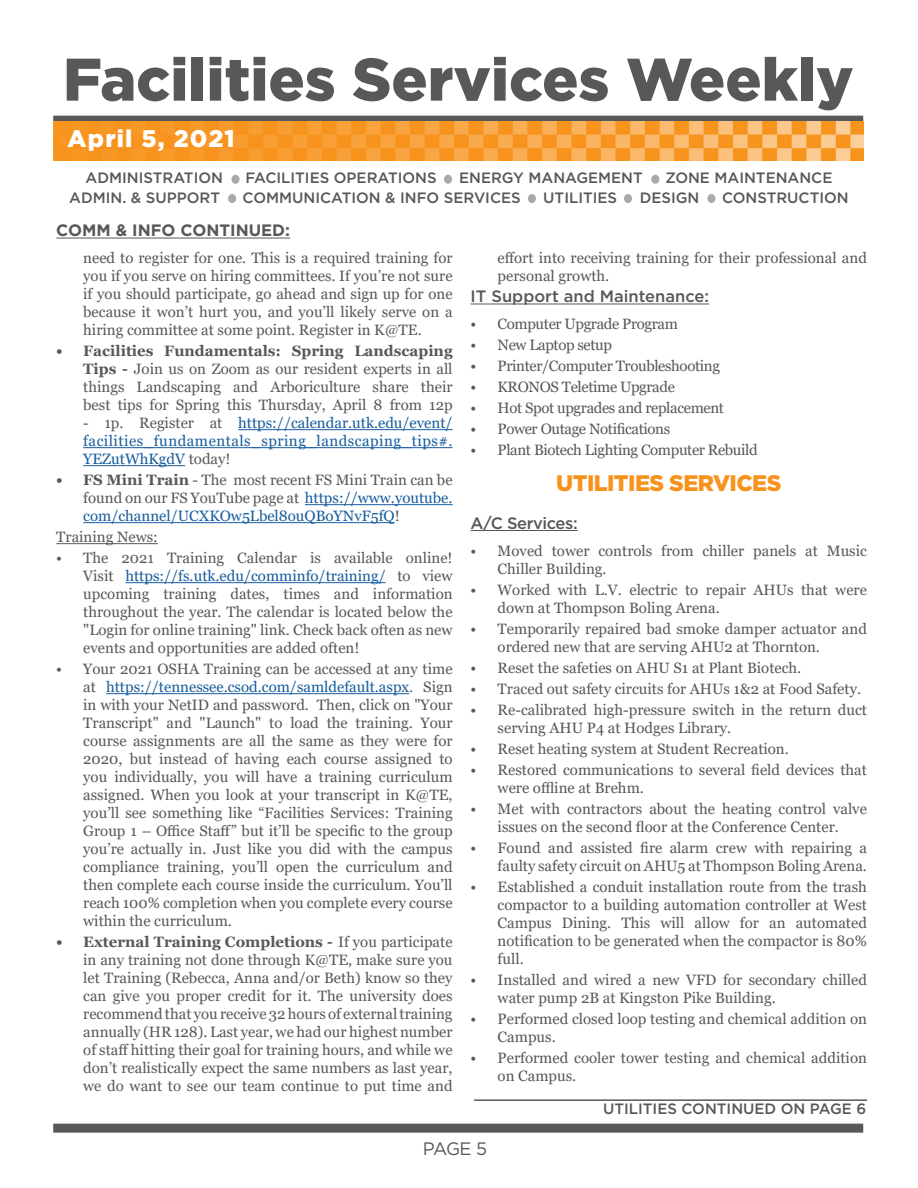
<style>
.page{position:relative;width:918px;height:1188px;background:#fff}
.page>*{position:absolute;margin:0;border:0;box-sizing:border-box;transform-origin:0 0}
.t1{font:900 60px "Gotham";color:#57585a}
.t2{font:900 24px "Gotham";letter-spacing:.05em;color:#fff}
.t3{font:900 22.5px "Gotham";letter-spacing:-.025em;color:#f7931d}
.t4{font:18px "Gotham";color:#57585a}
.t5{font:500 16.5px "Gotham";color:#57585a}
.t6{font:700 16.5px "Gotham";color:#57585a}
.t7{font:500 16.5px "Gotham";letter-spacing:-.025em;color:#57585a}
.t8{font:15px/18px "Georgia";color:#57585a}
.t9{font:15px "Georgia";letter-spacing:-.025em;color:#57585a}
.t10{font:500 15px "Gotham";color:#57585a}
.t11{font:15px/18px "Georgia";letter-spacing:.035em;color:#175d9e;text-align:justify}
.s1{font-weight:700}
.s2{color:#57585a}
.s3{color:#175d9e}
</style>
<div class="page">
<div style="left:53px;top:1124px;width:810px;height:9px;background:#57585a"></div>
<div style="left:53px;top:116px;width:810px;height:6px;background:#57585a"></div>
<img style="left:53px;top:121px;width:810px;height:40px">
<hr style="left:238px;top:429px;width:215px;height:1px;background:#175d9e">
<hr style="left:83px;top:447px;width:370px;height:1px;background:#175d9e">
<hr style="left:83px;top:465px;width:102px;height:1px;background:#175d9e">
<hr style="left:305px;top:504px;width:148px;height:1px;background:#175d9e">
<hr style="left:83px;top:522px;width:312px;height:1px;background:#175d9e">
<hr style="left:56px;top:543px;width:102px;height:1px;background:#57585a">
<hr style="left:125px;top:582px;width:261px;height:1px;background:#175d9e">
<hr style="left:106px;top:693px;width:303px;height:1px;background:#175d9e">
<hr style="left:471px;top:304px;width:238px;height:1px;background:#57585a">
<hr style="left:471px;top:530px;width:107px;height:1px;background:#57585a">
<hr style="left:56px;top:238px;width:234px;height:1px;background:#57585a">
<hr style="left:474px;top:1099px;width:393px;height:2px;background:#57585a">
<div style="left:228px;top:194px;width:8px;height:9px;background:#a8a9ad;border-radius:50%"></div>
<div style="left:528px;top:194px;width:8px;height:9px;background:#a8a9ad;border-radius:50%"></div>
<div style="left:444px;top:175px;width:8px;height:9px;background:#a8a9ad;border-radius:50%"></div>
<div style="left:624px;top:194px;width:8px;height:9px;background:#a8a9ad;border-radius:50%"></div>
<div style="left:231px;top:175px;width:9px;height:9px;background:#a8a9ad;border-radius:50%"></div>
<div style="left:707px;top:194px;width:8px;height:9px;background:#a8a9ad;border-radius:50%"></div>
<div style="left:651px;top:175px;width:8px;height:9px;background:#a8a9ad;border-radius:50%"></div>
<p class="t1" style="left:63px;top:38px;width:792px">Facilities Services Weekly</p>
<p class="t2" style="left:68px;top:122px;width:169px">April 5, 2021</p>
<p class="t10" style="left:86px;top:168px;width:139px">ADMINISTRATION</p>
<p class="t10" style="left:246px;top:168px;width:193px">FACILITIES OPERATIONS</p>
<p class="t10" style="left:459px;top:168px;width:185px">ENERGY MANAGEMENT</p>
<p class="t10" style="left:665px;top:168px;width:169px">ZONE MAINTENANCE</p>
<p class="t10" style="left:69px;top:188px;width:152px">ADMIN. &amp; SUPPORT</p>
<p class="t10" style="left:243px;top:188px;width:280px">COMMUNICATION &amp; INFO SERVICES</p>
<p class="t10" style="left:543px;top:188px;width:75px">UTILITIES</p>
<p class="t10" style="left:640px;top:188px;width:61px">DESIGN</p>
<p class="t10" style="left:722px;top:188px;width:128px">CONSTRUCTION</p>
<p class="t6" style="left:56px;top:220px;width:235px">COMM &amp; INFO CONTINUED:</p>
<p class="t8" style="left:83px;top:249px;width:371px;text-align:justify">need to register for one. This is a required training for you if you serve on hiring committees. If you’re not sure if you should participate, go ahead and sign up for one because it won’t hurt you, and you’ll likely serve on a hiring committee at some point. Register in K@TE.</p>
<p class="t8" style="left:83px;top:342px;width:371px;text-align:justify;text-indent:-27px"><span class="s1">• Facilities Fundamentals: Spring Landscaping Tips -</span> Join us on Zoom as our resident experts in all things Landscaping and Arboriculture share their best tips for Spring this Thursday, April 8 from 12p</p>
<p class="t11" style="left:83px;top:414px;width:371px"><span class="s2">- 1p. Register at</span> https://calendar.utk.edu/event/ facilities_fundamentals_spring_landscaping_tips#.<br>YEZutWhKgdV <span class="s2">today!</span></p>
<p class="t8" style="left:83px;top:471px;width:371px;text-align:justify;text-indent:-27px"><span class="s1">• FS Mini Train</span> - The most recent FS Mini Train can be found on our FS YouTube page at <span class="s3">https://www.youtube. com/channel/UCXKOw5Lbel8ouQBoYNvF5fQ</span>!</p>
<p class="t8" style="left:56px;top:528px;width:103px">Training News:</p>
<p class="t8" style="left:83px;top:549px;width:371px;text-align:justify;text-indent:-27px">• The 2021 Training Calendar is available online!<br>Visit <span class="s3">https://fs.utk.edu/comminfo/training/</span> to view upcoming training dates, times and information throughout the year. The calendar is located below the "Login for online training" link. Check back often as new events and opportunities are added often!</p>
<p class="t8" style="left:83px;top:660px;width:371px;text-align:justify;text-indent:-27px">• Your 2021 OSHA Training can be accessed at any time at <span class="s3">https://tennessee.csod.com/samldefault.aspx</span>. Sign in with your NetID and password. Then, click on "Your Transcript" and "Launch" to load the training. Your course assignments are all the same as they were for 2020, but instead of having each course assigned to you individually, you will have a training curriculum assigned. When you look at your transcript in K@TE, you’ll see something like “Facilities Services: Training Group 1 – Office Staff” but it’ll be specific to the group you’re actually in. Just like you did with the campus compliance training, you’ll open the curriculum and then complete each course inside the curriculum. You’ll reach 100% completion when you complete every course within the curriculum.</p>
<p class="t8" style="left:83px;top:933px;width:371px;text-align:justify;text-indent:-27px"><span class="s1">• External Training Completions -</span> If you participate in any training not done through K@TE, make sure you let Training (Rebecca, Anna and/or Beth) know so they can give you proper credit for it. The university does recommend that you receive 32 hours of external training annually (HR 128). Last year, we had our highest number of staff hitting their goal for training hours, and while we don’t realistically expect the same numbers as last year, we do want to see our team continue to put time and</p>
<p class="t8" style="left:498px;top:249px;width:371px">effort into receiving training for their professional and personal growth.</p>
<p class="t5" style="left:471px;top:286px;width:240px">IT Support and Maintenance:</p>
<p class="t9" style="left:471px;top:315px;width:209px">• Computer Upgrade Program</p>
<p class="t9" style="left:471px;top:336px;width:143px">• New Laptop setup</p>
<p class="t9" style="left:471px;top:357px;width:251px">• Printer/Computer Troubleshooting</p>
<p class="t9" style="left:471px;top:378px;width:206px">• KRONOS Teletime Upgrade</p>
<p class="t9" style="left:471px;top:399px;width:255px">• Hot Spot upgrades and replacement</p>
<p class="t9" style="left:471px;top:420px;width:201px">• Power Outage Notifications</p>
<p class="t9" style="left:471px;top:441px;width:289px">• Plant Biotech Lighting Computer Rebuild</p>
<p class="t3" style="left:556px;top:468px;width:227px">UTILITIES SERVICES</p>
<p class="t7" style="left:471px;top:512px;width:109px">A/C Services:</p>
<p class="t8" style="left:498px;top:542px;width:371px;text-indent:-27px">• Moved tower controls from chiller panels at Music<br>Chiller Building.</p>
<p class="t8" style="left:498px;top:581px;width:371px;text-indent:-27px">• Worked with L.V. electric to repair AHUs that were down at Thompson Boling Arena.</p>
<p class="t8" style="left:498px;top:620px;width:371px;text-indent:-27px">• Temporarily repaired bad smoke damper actuator and ordered new that are serving AHU2 at Thornton.</p>
<p class="t8" style="left:471px;top:659px;width:332px">• Reset the safeties on AHU S1 at Plant Biotech.</p>
<p class="t8" style="left:471px;top:680px;width:392px">• Traced out safety circuits for AHUs 1&amp;2 at Food Safety.</p>
<p class="t8" style="left:498px;top:701px;width:371px;text-indent:-27px">• Re-calibrated high-pressure switch in the return duct serving AHU P4 at Hodges Library.</p>
<p class="t8" style="left:471px;top:740px;width:320px">• Reset heating system at Student Recreation.</p>
<p class="t8" style="left:498px;top:761px;width:371px;text-indent:-27px">• Restored communications to several field devices that were offline at Brehm.</p>
<p class="t8" style="left:471px;top:800px;width:398px;text-align:center">• Met with contractors about the heating control valve issues on the second floor at the Conference Center.</p>
<p class="t8" style="left:471px;top:839px;width:398px;text-align:right">• Found and assisted fire alarm crew with repairing a faulty safety circuit on AHU5 at Thompson Boling Arena.</p>
<p class="t8" style="left:498px;top:878px;width:371px;text-align:justify;text-indent:-27px">• Established a conduit installation route from the trash compactor to a building automation controller at West Campus Dining. This will allow for an automated notification to be generated when the compactor is 80% full.</p>
<p class="t8" style="left:498px;top:971px;width:371px;text-indent:-27px">• Installed and wired a new VFD for secondary chilled water pump 2B at Kingston Pike Building.</p>
<p class="t8" style="left:498px;top:1010px;width:371px;text-indent:-27px">• Performed closed loop testing and chemical addition on<br>Campus.</p>
<p class="t8" style="left:498px;top:1049px;width:371px;text-indent:-27px">• Performed cooler tower testing and chemical addition on Campus.</p>
<p class="t10" style="left:603px;top:1099px;width:265px">UTILITIES CONTINUED ON PAGE 6</p>
<p class="t4" style="left:423px;top:1137px;width:66px">PAGE 5</p>
</div>
